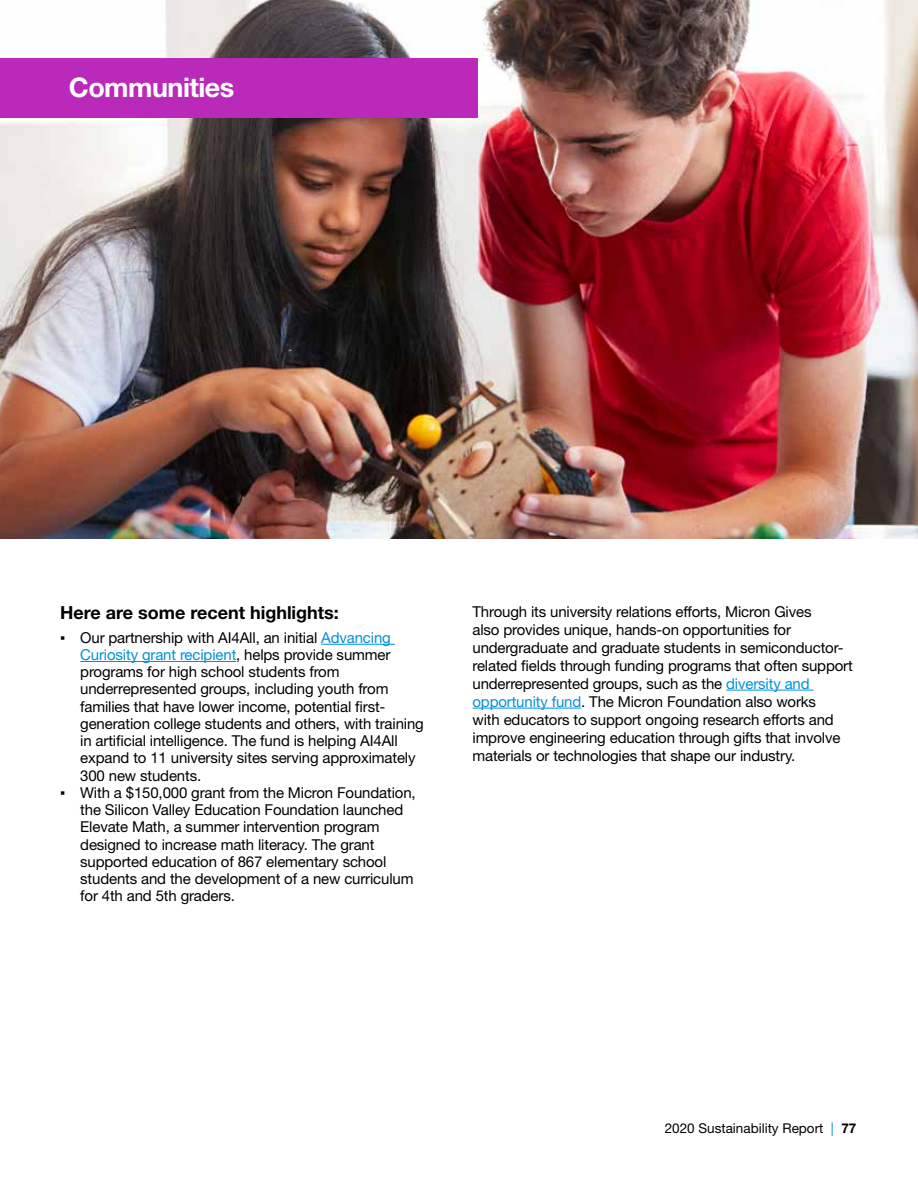
<style>
.page{position:relative;width:918px;height:1188px;background:#fff}
.page>*{position:absolute;margin:0;border:0;box-sizing:border-box;transform-origin:0 0}
.t1{font:700 27px "Helvetica Neue LT Std";letter-spacing:-.02em;color:#fff}
.t2{font:700 18px "Helvetica Neue LT Std";color:#000}
.t3{font:15px/17.2px "Helvetica Neue LT Std";letter-spacing:-.01em;color:#000101}
.t4{font:15px/18px "Helvetica Neue LT Std";letter-spacing:-.01em;color:#000}
.t5{font:13.5px "Helvetica Neue LT Std";color:#000}
.s1{font-family:"Arial"}
.s2{color:#0090da}
.s3{font-weight:700}
</style>
<div class="page">
<hr style="left:321px;top:644px;width:74px;height:1px;background:#0090da">
<hr style="left:80px;top:661px;width:156px;height:1px;background:#0090da">
<hr style="left:726px;top:690px;width:88px;height:1px;background:#0090da">
<hr style="left:472px;top:708px;width:109px;height:1px;background:#0090da">
<img style="left:0;top:0;width:918px;height:538px">
<div style="left:0;top:58px;width:477px;height:59px;background:#bb29bb"></div>
<h1 class="t1" style="left:69px;top:71px;width:167px">Communities</h1>
<p class="t2" style="left:60px;top:601px;width:280px">Here are some recent highlights:</p>
<p class="t3" style="left:80px;top:629px;width:345px;text-indent:-20px"><span class="s1">▪</span> Our partnership with AI4All, an initial <span class="s2">Advancing Curiosity grant recipient</span>, helps provide summer programs for high school students from underrepresented groups, including youth from families that have lower income, potential first&shy;generation college students and others, with training in artificial intelligence. The fund is helping AI4All expand to 11 university sites serving approximately 300 new students.</p>
<p class="t3" style="left:80px;top:784px;width:337px;text-indent:-20px"><span class="s1">▪</span> With a $150,000 grant from the Micron Foundation, the Silicon Valley Education Foundation launched Elevate Math, a summer intervention program designed to increase math literacy. The grant supported education of 867 elementary school students and the development of a new curriculum for 4th and 5th graders.</p>
<p class="t4" style="left:472px;top:602px;width:382px">Through its university relations efforts, Micron Gives<br>also provides unique, hands-on opportunities for undergraduate and graduate students in semiconductor&shy;related fields through funding programs that often support underrepresented groups, such as the <span class="s2">diversity and opportunity fund</span>. The Micron Foundation also works<br>with educators to support ongoing research efforts and improve engineering education through gifts that involve materials or technologies that shape our industry.</p>
<p class="t5" style="left:665px;top:1120px;width:193px">2020 Sustainability Report <span class="s2">|</span> <span class="s3">77</span></p>
</div>
